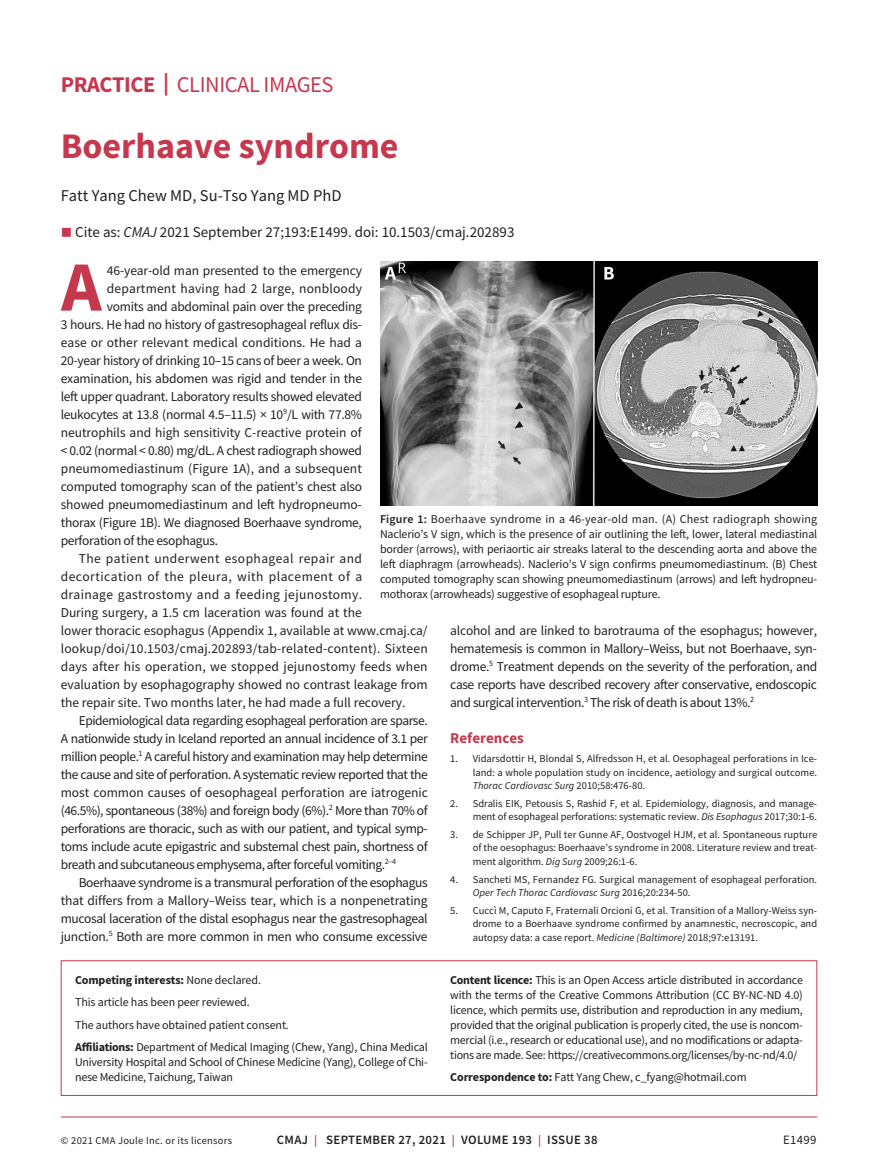
<style>
.page{position:relative;width:878px;height:1175px;background:#fff}
.page>*{position:absolute;margin:0;border:0;box-sizing:border-box;transform-origin:0 0}
.t1{font:700 70.65px "Source Sans Pro";color:#c5384e}
.t2{font:700 36px "Source Sans Pro";color:#c5384e}
.t3{font:22.5px "Source Sans Pro";letter-spacing:-.02em;color:#c5384e}
.t4{font:16.5px "Source Sans Pro";color:#231f20}
.t5{font:15px "Source Sans Pro";color:#231f20}
.t6{font:700 15px "Source Sans Pro";color:#c5384e}
.t7{font:13.5px/18px "Source Sans Pro";letter-spacing:-.025em;color:#231f20;text-align:justify}
.t8{font:13.5px "Source Sans Pro";letter-spacing:-.005em;color:#231f20}
.t9{font:13.5px "Source Sans Pro";letter-spacing:.015em;color:#231f20}
.t10{font:13.5px "Source Sans Pro";color:#231f20}
.t11{font:13.5px "Source Sans Pro";letter-spacing:.005em;color:#231f20}
.t12{font:13.5px "Source Sans Pro";letter-spacing:.025em;color:#231f20}
.t13{font:13.5px "Source Sans Pro";letter-spacing:.035em;color:#231f20}
.t14{font:13.5px "Source Sans Pro";letter-spacing:.03em;color:#231f20}
.t15{font:13.5px "Source Sans Pro";letter-spacing:.01em;color:#231f20}
.t16{font:600 12.75px "Source Sans Pro";letter-spacing:.025em;color:#231f20}
.t17{font:12.75px "Source Sans Pro";letter-spacing:.025em;color:#231f20}
.t18{font:12px/15px "Source Sans Pro";letter-spacing:-.02em;color:#231f20;text-align:justify}
.t19{font:10.5px/13.5px "Source Sans Pro";color:#231f20;text-align:justify}
.t20{font:10.5px "Source Sans Pro";letter-spacing:.025em;color:#231f20}
.s1{font-weight:700}
.s2{color:#c5384e}
.s3{font-style:italic}
.s4{font-weight:600}
.s5{font-size:12px;color:#c5384e}
</style>
<div class="page">
<hr style="left:61px;top:1116px;width:756px;height:1px;background:#c5384e">
<img style="left:380px;top:261px;width:437px;height:244px">
<div style="left:61px;top:960px;width:756px;height:135px;border:1px solid #c5384e"></div>
<h3 class="t3" style="left:61px;top:70px;width:274px"><span class="s1">PRACTICE |</span> CLINICAL IMAGES</h3>
<h2 class="t2" style="left:61px;top:121px;width:339px">Boerhaave syndrome</h2>
<p class="t4" style="left:61px;top:185px;width:282px">Fatt Yang Chew MD, Su-Tso Yang MD PhD</p>
<p class="t5" style="left:61px;top:222px;width:455px"><span class="s2">■</span> Cite as: <span class="s3">CMAJ</span> 2021 September 27;193:E1499. doi: 10.1503/cmaj.202893</p>
<h1 class="t1" style="left:61px;top:239px;width:42px">A</h1>
<p class="t7" style="left:107px;top:261px;width:256px">46-year-old man presented to the emergency</p>
<p class="t15" style="left:107px;top:279px;width:256px">department having had 2 large, nonbloody</p>
<p class="t7" style="left:107px;top:297px;width:256px">vomits and abdominal pain over the preceding</p>
<p class="t7" style="left:61px;top:315px;width:303px">3 hours. He had no history of gastresophageal reflux dis-</p>
<p class="t10" style="left:61px;top:333px;width:303px">ease or other relevant medical conditions. He had a</p>
<p class="t7" style="left:61px;top:351px;width:303px">20-year history of drinking 10–15 cans of beer a week. On</p>
<p class="t7" style="left:61px;top:369px;width:303px">examination, his abdomen was rigid and tender in the</p>
<p class="t7" style="left:61px;top:387px;width:303px">left upper quadrant. Laboratory results showed elevated</p>
<p class="t7" style="left:61px;top:405px;width:302px">leukocytes at 13.8 (normal 4.5–11.5) × 10<sup>9</sup>/L with 77.8%</p>
<p class="t8" style="left:61px;top:423px;width:302px">neutrophils and high sensitivity C-reactive protein of</p>
<p class="t7" style="left:61px;top:441px;width:303px">&lt; 0.02 (normal &lt; 0.80) mg/dL. A chest radiograph showed</p>
<p class="t11" style="left:61px;top:459px;width:303px">pneumomediastinum (Figure 1A), and a subsequent</p>
<p class="t7" style="left:61px;top:477px;width:303px">computed tomography scan of the patient’s chest also</p>
<p class="t7" style="left:61px;top:495px;width:302px">showed pneumomediastinum and left hydropneumo-</p>
<p class="t7" style="left:61px;top:513px;width:303px">thorax (Figure 1B). We diagnosed Boerhaave syndrome,</p>
<p class="t7" style="left:61px;top:531px;width:159px">perforation of the esophagus.</p>
<p class="t14" style="left:79px;top:549px;width:285px">The patient underwent esophageal repair and</p>
<p class="t13" style="left:61px;top:567px;width:303px">decortication of the pleura, with placement of a</p>
<p class="t12" style="left:61px;top:585px;width:303px">drainage gastrostomy and a feeding jejunostomy.</p>
<p class="t8" style="left:61px;top:603px;width:302px">During surgery, a 1.5 cm laceration was found at the</p>
<p class="t8" style="left:61px;top:621px;width:368px">lower thoracic esophagus (Appendix 1, available at www.cmaj.ca/</p>
<p class="t9" style="left:61px;top:639px;width:368px">lookup/doi/10.1503/cmaj.202893/tab-related-content). Sixteen</p>
<p class="t9" style="left:61px;top:657px;width:368px">days after his operation, we stopped jejunostomy feeds when</p>
<p class="t8" style="left:61px;top:675px;width:368px">evaluation by esophagography showed no contrast leakage from</p>
<p class="t8" style="left:61px;top:693px;width:346px">the repair site. Two months later, he had made a full recovery.</p>
<p class="t7" style="left:79px;top:711px;width:350px">Epidemiological data regarding esophageal perforation are sparse.</p>
<p class="t7" style="left:61px;top:729px;width:368px">A nationwide study in Iceland reported an annual incidence of 3.1 per</p>
<p class="t7" style="left:61px;top:747px;width:368px">million people.<sup>1</sup> A careful history and examination may help determine</p>
<p class="t7" style="left:61px;top:765px;width:368px">the cause and site of perforation. A systematic review reported that the</p>
<p class="t8" style="left:61px;top:783px;width:368px">most common causes of oesophageal perforation are iatrogenic</p>
<p class="t7" style="left:61px;top:801px;width:368px">(46.5%), spontaneous (38%) and foreign body (6%).<sup>2</sup> More than 70% of</p>
<p class="t7" style="left:61px;top:819px;width:368px">perforations are thoracic, such as with our patient, and typical symp-</p>
<p class="t7" style="left:61px;top:837px;width:368px">toms include acute epigastric and substernal chest pain, shortness of</p>
<p class="t7" style="left:61px;top:855px;width:337px">breath and subcutaneous emphysema, after forceful vomiting.<sup>2–4</sup></p>
<p class="t7" style="left:79px;top:873px;width:350px">Boerhaave syndrome is a transmural perforation of the esophagus</p>
<p class="t7" style="left:61px;top:891px;width:368px">that differs from a Mallory<span class="s3">–</span>Weiss tear, which is a nonpenetrating</p>
<p class="t7" style="left:61px;top:909px;width:368px">mucosal laceration of the distal esophagus near the gastresophageal</p>
<p class="t7" style="left:61px;top:927px;width:368px">junction.<sup>5</sup> Both are more common in men who consume excessive</p>
<p class="t18" style="left:380px;top:512px;width:439px"><span class="s4">Figure 1:</span> Boerhaave syndrome in a 46-year-old man. (A) Chest radiograph showing Naclerio’s V sign, which is the presence of air outlining the left, lower, lateral mediastinal border (arrows), with periaortic air streaks lateral to the descending aorta and above the left diaphragm (arrowheads). Naclerio’s V sign confirms pneumomediastinum. (B) Chest computed tomography scan showing pneumomediastinum (arrows) and left hydropneu&shy;mothorax (arrowheads) suggestive of esophageal rupture.</p>
<p class="t7" style="left:450px;top:621px;width:368px">alcohol and are linked to barotrauma of the esophagus; however, hematemesis is common in Mallory–Weiss, but not Boerhaave, syn&shy;drome.<sup>5</sup> Treatment depends on the severity of the perforation, and case reports have described recovery after conservative, endoscopic and surgical intervention.<sup>3</sup> The risk of death is about 13%.<sup>2</sup></p>
<p class="t6" style="left:450px;top:727px;width:75px">References</p>
<p class="t19" style="left:473px;top:752px;width:346px;text-indent:-23px">1. Vidarsdottir H, Blondal S, Alfredsson H, et al. Oesophageal perforations in Ice&shy;land: a whole population study on incidence, aetiology and surgical outcome.<br><span class="s3">Thorac Cardiovasc Surg</span> 2010;58:476-80.</p>
<p class="t19" style="left:450px;top:796px;width:368px;text-align:right">2. Sdralis EIK, Petousis S, Rashid F, et al. Epidemiology, diagnosis, and manage&shy;ment of esophageal perforations: systematic review. <span class="s3">Dis Esophagus</span> 2017;30:1-6.</p>
<p class="t19" style="left:473px;top:827px;width:346px;text-indent:-23px">3. de Schipper JP, Pull ter Gunne AF, Oostvogel HJM, et al. Spontaneous rupture of the oesophagus: Boerhaave’s syndrome in 2008. Literature review and treat&shy;ment algorithm. <span class="s3">Dig Surg</span> 2009;26:1-6.</p>
<p class="t19" style="left:473px;top:872px;width:346px;text-indent:-23px">4. Sancheti MS, Fernandez FG. Surgical management of esophageal perforation.<br><span class="s3">Oper Tech Thorac Cardiovasc Surg</span> 2016;20:234-50.</p>
<p class="t19" style="left:473px;top:903px;width:346px;text-indent:-23px">5. Cuccì M, Caputo F, Fraternali Orcioni G, et al. Transition of a Mallory-Weiss syn&shy;drome to a Boerhaave syndrome confirmed by anamnestic, necroscopic, and autopsy data: a case report. <span class="s3">Medicine (Baltimore)</span> 2018;97:e13191.</p>
<p class="t18" style="left:75px;top:968px;width:354px;line-height:22.5px;text-align:left"><span class="s1">Competing interests:</span> None declared.<br>This article has been peer reviewed.<br>The authors have obtained patient consent.<br><span class="s1">Affiliations:</span> Department of Medical Imaging (Chew, Yang), China Medical</p>
<p class="t18" style="left:75px;top:1054px;width:354px">University Hospital and School of Chinese Medicine (Yang), College of Chi&shy;nese Medicine, Taichung, Taiwan</p>
<p class="t18" style="left:450px;top:972px;width:354px"><span class="s1">Content licence:</span> This is an Open Access article distributed in accordance with the terms of the Creative Commons Attribution (CC BY-NC-ND 4.0) licence, which permits use, distribution and reproduction in any medium, provided that the original publication is properly cited, the use is noncom&shy;mercial (i.e., research or educational use), and no modifications or adapta&shy;tions are made. See: https://creativecommons.org/licenses/by-nc-nd/4.0/</p>
<p class="t18" style="left:450px;top:1069px;width:298px"><span class="s1">Correspondence to:</span> Fatt Yang Chew, c_fyang@hotmail.com</p>
<p class="t20" style="left:61px;top:1134px;width:173px">© 2021 CMA Joule Inc. or its licensors</p>
<p class="t16" style="left:277px;top:1131px;width:322px">CMAJ <span class="s5">|</span> SEPTEMBER 27, 2021 <span class="s5">|</span> VOLUME 193 <span class="s5">|</span> ISSUE 38</p>
<p class="t17" style="left:783px;top:1132px;width:35px">E1499</p>
</div>
